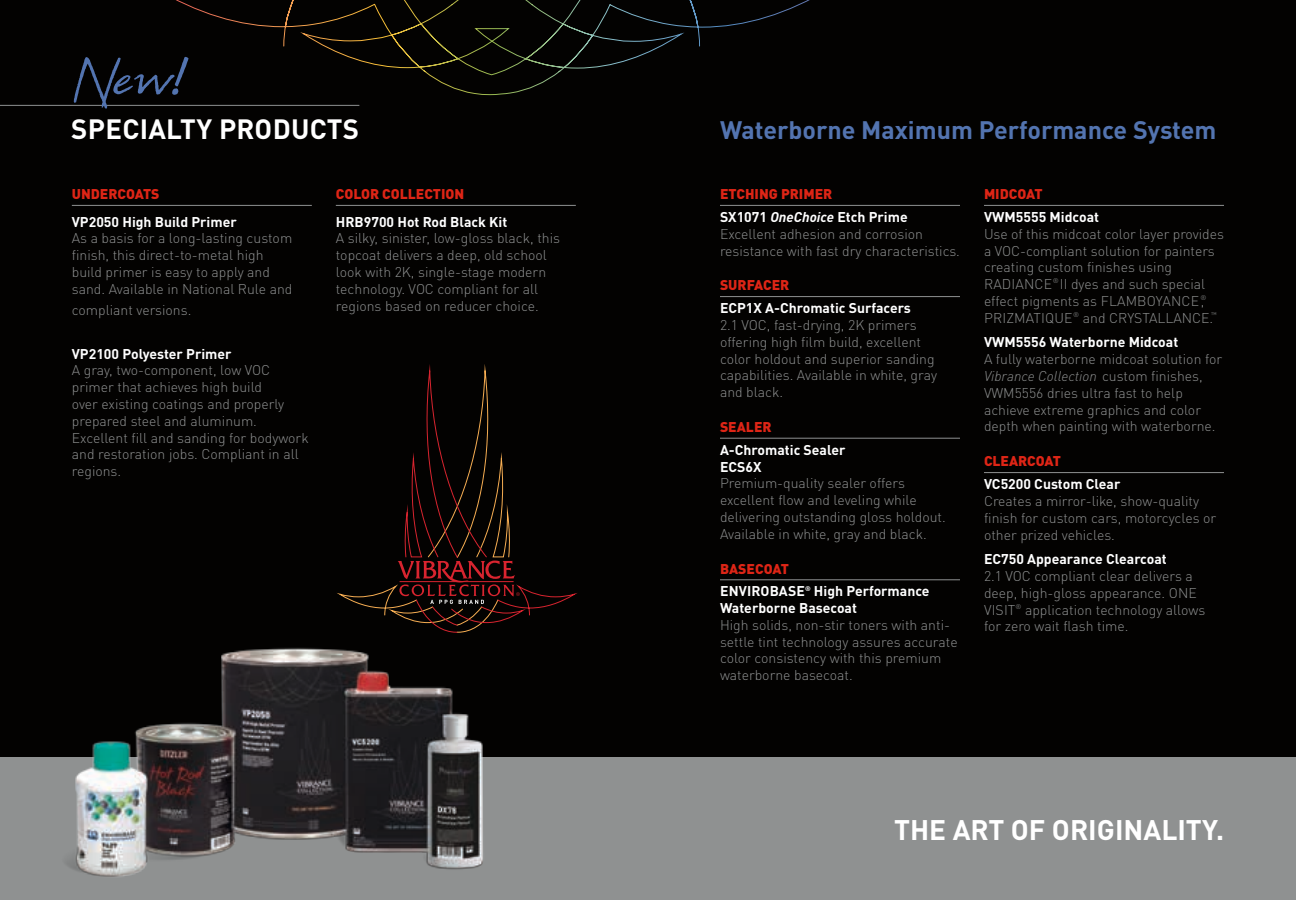
<style>
.page{position:relative;width:1296px;height:900px;background:#030201}
.page>*{position:absolute;margin:0;border:0;box-sizing:border-box;transform-origin:0 0}
.t1{font:71.4px "Erazure";color:#5374b0}
.t2{font:700 28px "DINOT";color:#fff}
.t3{font:700 27.6px "DINOT";letter-spacing:.01em;color:#fff}
.t4{font:700 25px "DINOT";color:#5374b0}
.t5{font:300 14px/16.8px "DINOT";color:#8f9191}
.t6{font:700 14px/22.8px "DINOT";color:#fff}
.t7{font:900 14px "DINOT";color:#de2516}
.s1{font-weight:900;color:#de2516}
.s2{font-style:italic}
</style>
<div class="page">
<hr style="left:0;top:105px;width:359px;height:1px;background:#8f9191">
<hr style="left:720px;top:205px;width:240px;height:1px;background:#8f9191">
<hr style="left:720px;top:296px;width:240px;height:1px;background:#8f9191">
<hr style="left:720px;top:438px;width:240px;height:1px;background:#8f9191">
<hr style="left:720px;top:579px;width:240px;height:1px;background:#8f9191">
<hr style="left:984px;top:205px;width:240px;height:1px;background:#8f9191">
<hr style="left:984px;top:472px;width:240px;height:1px;background:#8f9191">
<div style="left:0;top:758px;width:1296px;height:142px;background:#8f9191"></div>
<hr style="left:72px;top:205px;width:240px;height:1px;background:#8f9191">
<hr style="left:336px;top:205px;width:240px;height:1px;background:#8f9191">
<svg style="left:176px;top:0;width:634px;height:95px"></svg>
<img style="left:20px;top:647px;width:516px;height:230px">
<svg style="left:337px;top:364px;width:240px;height:269px"></svg>
<h1 class="t1" style="left:72px;top:45px;width:118px">New!</h1>
<h3 class="t3" style="left:71px;top:111px;width:289px">SPECIALTY PRODUCTS</h3>
<h3 class="t4" style="left:720px;top:114px;width:498px">Waterborne Maximum Performance System</h3>
<p class="t7" style="left:72px;top:185px;width:89px">UNDERCOATS</p>
<p class="t6" style="left:72px;top:210px;width:166px">VP2050 High Build Primer</p>
<p class="t5" style="left:72px;top:230px;width:222px">As a basis for a long-lasting custom finish, this direct-to-metal high build primer is easy to apply and sand. Available in National Rule and</p>
<p class="t5" style="left:72px;top:302px;width:121px">compliant versions.</p>
<p class="t6" style="left:72px;top:342px;width:161px">VP2100 Polyester Primer</p>
<p class="t5" style="left:72px;top:362px;width:238px">A gray, two-component, low VOC primer that achieves high build<br>over existing coatings and properly prepared steel and aluminum.<br>Excellent fill and sanding for bodywork and restoration jobs. Compliant in all regions.</p>
<p class="t7" style="left:336px;top:185px;width:130px">COLOR COLLECTION</p>
<p class="t6" style="left:336px;top:210px;width:173px">HRB9700 Hot Rod Black Kit</p>
<p class="t5" style="left:336px;top:230px;width:226px">A silky, sinister, low-gloss black, this topcoat delivers a deep, old school look with 2K, single-stage modern technology. VOC compliant for all regions based on reducer choice.</p>
<p class="t6" style="left:720px;top:182px;width:189px"><span class="s1">ETCHING PRIMER<br></span>SX1071 <span class="s2">OneChoice</span> Etch Prime</p>
<p class="t5" style="left:720px;top:225px;width:241px">Excellent adhesion and corrosion resistance with fast dry characteristics.</p>
<p class="t7" style="left:720px;top:276px;width:71px">SURFACER</p>
<p class="t6" style="left:720px;top:296px;width:193px">ECP1X A-Chromatic Surfacers</p>
<p class="t5" style="left:720px;top:316px;width:219px">2.1 VOC, fast-drying, 2K primers offering high film build, excellent color holdout and superior sanding capabilities. Available in white, gray and black.</p>
<p class="t7" style="left:720px;top:417px;width:53px">SEALER</p>
<p class="t6" style="left:720px;top:441px;width:127px;line-height:16.8px">A-Chromatic Sealer<br>ECS6X</p>
<p class="t5" style="left:720px;top:475px;width:227px">Premium-quality sealer offers excellent flow and leveling while delivering outstanding gloss holdout.<br>Available in white, gray and black.</p>
<p class="t6" style="left:720px;top:557px;width:211px"><span class="s1">BASECOAT<br></span>ENVIROBASE<sup>®</sup> High Performance</p>
<p class="t6" style="left:720px;top:596px;width:139px">Waterborne Basecoat</p>
<p class="t5" style="left:720px;top:616px;width:239px">High solids, non-stir toners with anti&shy;settle tint technology assures accurate color consistency with this premium waterborne basecoat.</p>
<p class="t7" style="left:984px;top:185px;width:60px">MIDCOAT</p>
<p class="t6" style="left:984px;top:205px;width:117px">VWM5555 Midcoat</p>
<p class="t5" style="left:984px;top:225px;width:241px">Use of this midcoat color layer provides a VOC-compliant solution for painters creating custom finishes using RADIANCE<sup>®</sup> II dyes and such special effect pigments as FLAMBOYANCE,<sup>® </sup>PRIZMATIQUE<sup>®</sup> and CRYSTALLANCE.<sup>™</sup></p>
<p class="t6" style="left:984px;top:331px;width:196px">VWM5556 Waterborne Midcoat</p>
<p class="t5" style="left:984px;top:351px;width:240px">A fully waterborne midcoat solution for <span class="s2">Vibrance Collection</span> custom finishes, VWM5556 dries ultra fast to help achieve extreme graphics and color depth when painting with waterborne.</p>
<p class="t7" style="left:984px;top:452px;width:79px">CLEARCOAT</p>
<p class="t6" style="left:984px;top:472px;width:138px">VC5200 Custom Clear</p>
<p class="t5" style="left:984px;top:492px;width:234px">Creates a mirror-like, show-quality finish for custom cars, motorcycles or other prized vehicles.</p>
<p class="t6" style="left:984px;top:547px;width:184px">EC750 Appearance Clearcoat</p>
<p class="t5" style="left:984px;top:568px;width:223px">2.1 VOC compliant clear delivers a deep, high-gloss appearance. ONE VISIT<sup>®</sup> application technology allows for zero wait flash time.</p>
<h2 class="t2" style="left:894px;top:812px;width:331px">THE ART OF ORIGINALITY.</h2>
</div>
